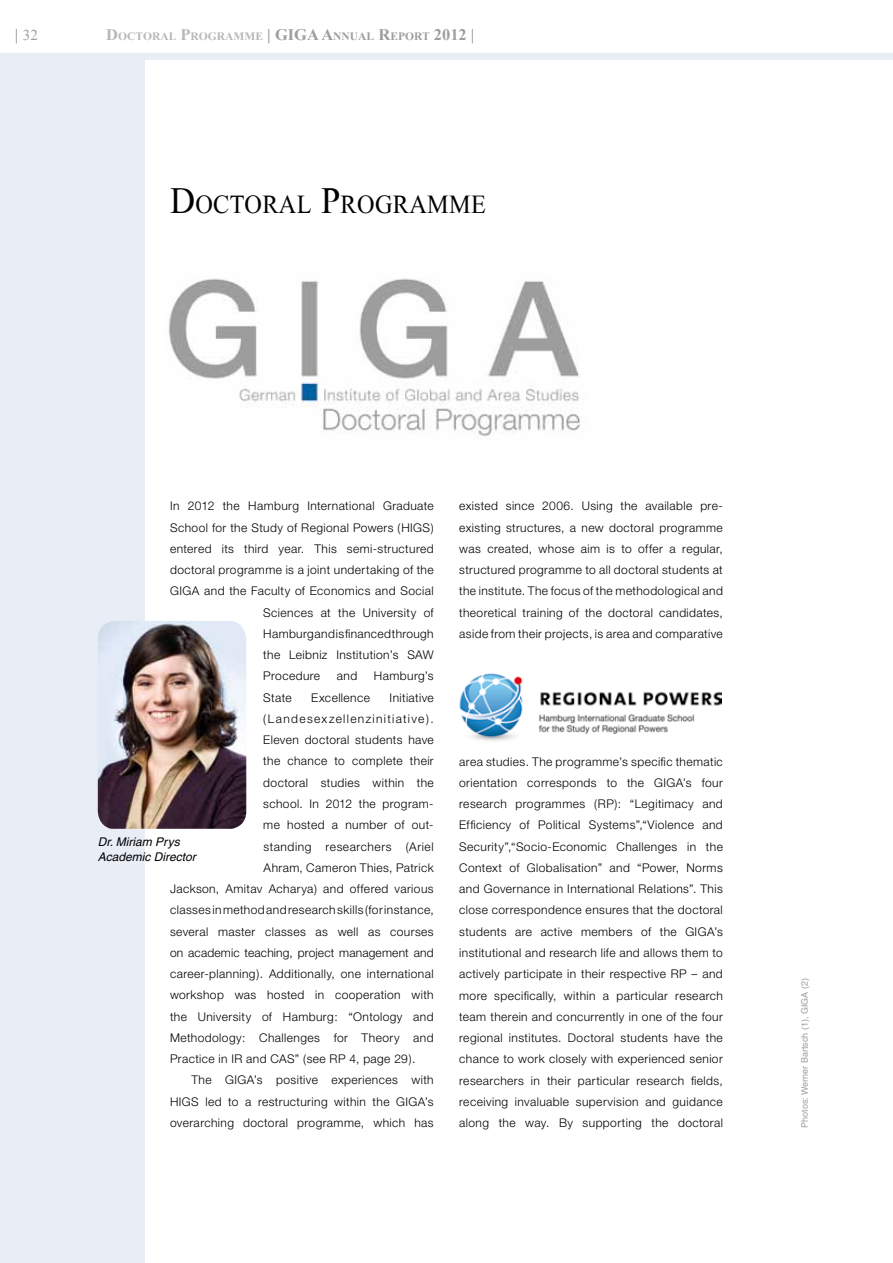
<style>
.page{position:relative;width:893px;height:1263px;background:#fff}
.page>*{position:absolute;margin:0;border:0;box-sizing:border-box;transform-origin:0 0}
.t1{font:26.4px "Times Beyrut Roman";letter-spacing:.015em;color:#000;scale:.92 1}
.t2{font:15px "Times New Roman";color:#9c9e9f}
.t3{font:300 12px/21.3px "Helvetica Neue";letter-spacing:.035em;color:#000;text-align:justify}
.t4{font:300 12px "Helvetica Neue";letter-spacing:.015em;color:#000}
.t5{font:italic 12px/15px "Helvetica";color:#000}
.t6{font:300 12px "Helvetica Neue";letter-spacing:.11em;color:#000}
.t7{font:700 11.55px "Times Beyrut Roman";color:#b6b8b9}
.t8{font:700 11.55px "Times Beyrut Roman";color:#9c9e9f}
.t9{font:9px "Helvetica";color:#9c9e9f}
.s1{font-family:"Times Beyrut Roman";font-weight:700;font-size:16.5px}
.s2{font-size:16.5px}
.s3{font-size:16.5px;color:#9c9e9f}
.s4{font-size:37.8px}
</style>
<div class="page">
<div style="left:0;top:53px;width:893px;height:7px;background:#e8edf6"></div>
<div style="left:0;top:60px;width:145px;height:1203px;background:#e8edf6"></div>
<img style="left:98px;top:621px;width:148px;height:208px">
<img style="left:459px;top:673px;width:263px;height:68px">
<img style="left:168px;top:278px;width:413px;height:158px">
<p class="t2" style="left:15px;top:25px;width:25px"><span class="s1">|</span> 32</p>
<p class="t7" style="left:106px;top:29px;width:181px"><span class="s2">D</span>OCTORAL <span class="s2">P</span>ROGRAMME <span class="s3">|</span> <span class="s3">GIG</span></p>
<p class="t8" style="left:307px;top:29px;width:169px"><span class="s2">A A</span>NNUAL <span class="s2">R</span>EPORT <span class="s2">2012</span> <span class="s2">|</span></p>
<h1 class="t1" style="left:170px;top:190px;width:345px"><span class="s4">D</span>OCTORAL <span class="s4">P</span>ROGRAMME</h1>
<p class="t3" style="left:170px;top:495px;width:265px">In 2012 the Hamburg International Graduate</p>
<p class="t3" style="left:170px;top:516px;width:265px">School for the Study of Regional Powers (HIGS)</p>
<p class="t3" style="left:170px;top:538px;width:265px">entered its third year. This semi-structured</p>
<p class="t3" style="left:170px;top:559px;width:265px">doctoral programme is a joint undertaking of the</p>
<p class="t3" style="left:170px;top:580px;width:265px">GIGA and the Faculty of Economics and Social</p>
<p class="t3" style="left:263px;top:601px;width:172px">Sciences at the University of</p>
<p class="t3" style="left:263px;top:623px;width:172px">Hamburg and is financed through</p>
<p class="t3" style="left:263px;top:644px;width:172px">the Leibniz Institution’s SAW</p>
<p class="t3" style="left:263px;top:665px;width:58px">Procedure</p>
<p class="t3" style="left:337px;top:665px;width:22px">and</p>
<p class="t3" style="left:374px;top:665px;width:61px">Hamburg’s</p>
<p class="t3" style="left:263px;top:686px;width:30px">State</p>
<p class="t3" style="left:311px;top:686px;width:60px">Excellence</p>
<p class="t3" style="left:390px;top:686px;width:46px">Initiative</p>
<p class="t6" style="left:263px;top:711px;width:172px">(Landesexzellenzinitiative).</p>
<p class="t3" style="left:263px;top:729px;width:172px">Eleven doctoral students have</p>
<p class="t3" style="left:263px;top:750px;width:172px">the chance to complete their</p>
<p class="t3" style="left:263px;top:771px;width:172px">doctoral studies within the</p>
<p class="t3" style="left:263px;top:793px;width:170px">school. In 2012 the program-</p>
<p class="t3" style="left:263px;top:814px;width:170px">me hosted a number of out-</p>
<p class="t3" style="left:264px;top:835px;width:172px">standing researchers (Ariel</p>
<p class="t3" style="left:264px;top:857px;width:172px">Ahram, Cameron Thies, Patrick</p>
<p class="t3" style="left:170px;top:878px;width:265px">Jackson, Amitav Acharya) and offered various</p>
<p class="t3" style="left:170px;top:899px;width:265px">classes in method and research skills (for instance,</p>
<p class="t3" style="left:170px;top:920px;width:265px">several master classes as well as courses</p>
<p class="t4" style="left:170px;top:945px;width:265px">on academic teaching, project management and</p>
<p class="t3" style="left:170px;top:963px;width:265px">career-planning). Additionally, one international</p>
<p class="t3" style="left:170px;top:984px;width:265px">workshop was hosted in cooperation with</p>
<p class="t3" style="left:170px;top:1005px;width:265px">the University of Hamburg: “Ontology and</p>
<p class="t3" style="left:170px;top:1027px;width:265px">Methodology: Challenges for Theory and</p>
<p class="t3" style="left:170px;top:1048px;width:247px">Practice in IR and CAS” (see RP 4, page 29).</p>
<p class="t3" style="left:191px;top:1069px;width:244px">The GIGA’s positive experiences with</p>
<p class="t3" style="left:170px;top:1090px;width:265px">HIGS led to a restructuring within the GIGA’s</p>
<p class="t3" style="left:170px;top:1112px;width:265px">overarching doctoral programme, which has</p>
<p class="t5" style="left:98px;top:834px;width:100px">Dr. Miriam Prys<br>Academic Director</p>
<p class="t3" style="left:459px;top:495px;width:265px">existed since 2006. Using the available pre&shy;existing structures, a new doctoral programme was created, whose aim is to offer a regular, structured programme to all doctoral students at the institute. The focus of the methodological and theoretical training of the doctoral candidates, aside from their projects, is area and comparative</p>
<p class="t3" style="left:459px;top:750px;width:265px">area studies. The programme’s specific thematic orientation corresponds to the GIGA’s four research programmes (RP): “Legitimacy and Efficiency of Political Systems”,“Violence and Security”,“Socio-Economic Challenges in the Context of Globalisation” and “Power, Norms and Governance in International Relations”. This close correspondence ensures that the doctoral students are active members of the GIGA’s institutional and research life and allows them to actively participate in their respective RP – and more specifically, within a particular research team therein and concurrently in one of the four regional institutes. Doctoral students have the chance to work closely with experienced senior researchers in their particular research fields, receiving invaluable supervision and guidance along the way. By supporting the doctoral</p>
<p class="t9" style="left:800px;top:1128px;width:151px;rotate:-90deg">Photos: Werner Bartsch (1), GIGA (2)</p>
</div>
